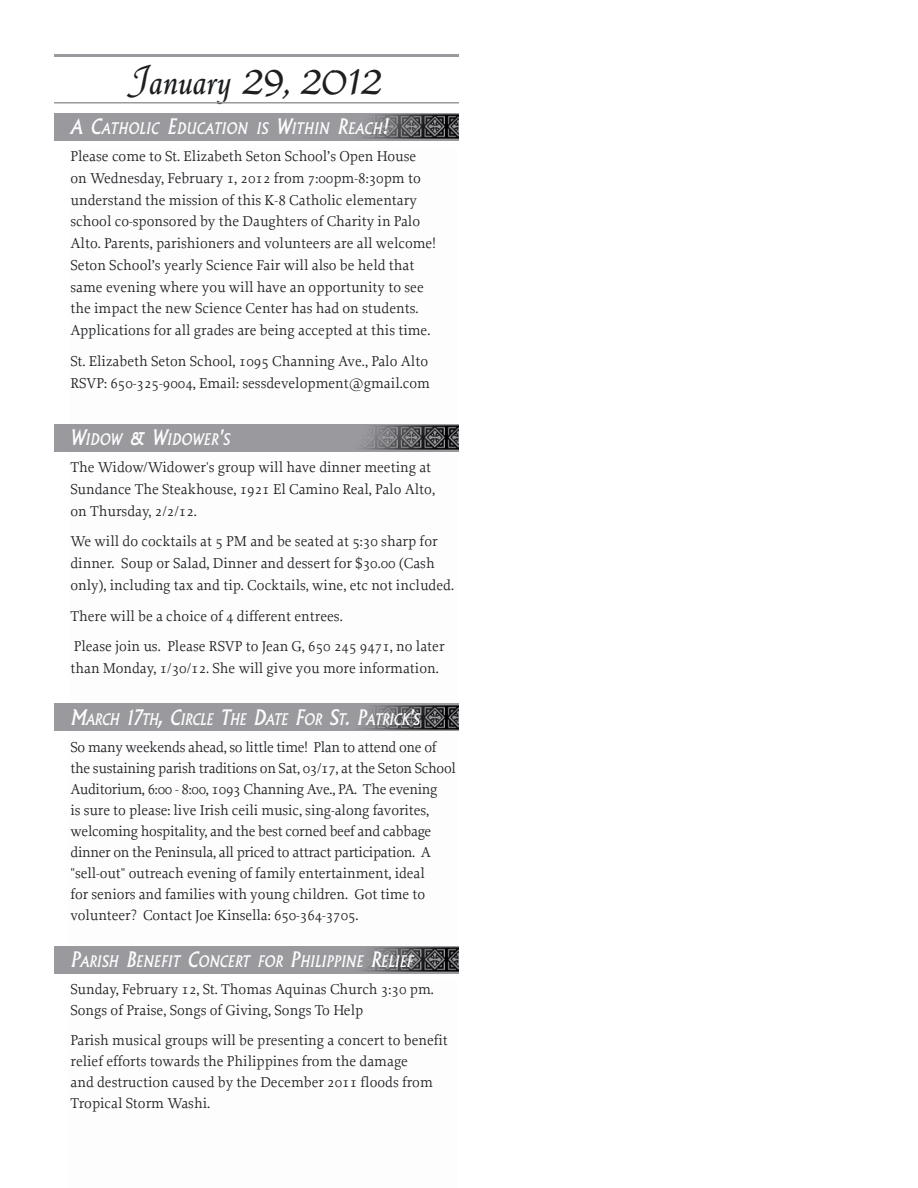
<style>
.page{position:relative;width:918px;height:1188px;background:#fff}
.page>*{position:absolute;margin:0;border:0;box-sizing:border-box;transform-origin:0 0}
.t1{font:42px "AT Quill";color:#1c1e20}
.t2{font:italic 15.75px "Albertus";letter-spacing:.005em;color:#fdfdfe}
.t3{font:italic 15.75px "Albertus";letter-spacing:-.015em;color:#fdfdfe}
.t4{font:15px/21.8px "Proforma";color:#1c1e20}
.t5{font:15px/21px "Proforma";letter-spacing:-.02em;color:#1c1e20}
.s1{font-size:21px}
</style>
<div class="page">
<hr style="left:54px;top:54px;width:405px;height:3px;background:#99999e">
<hr style="left:54px;top:102px;width:405px;height:2px;background:#99999e">
<div style="left:54px;top:113px;width:405px;height:27px;background:#99999e"></div>
<img style="left:362px;top:114px;width:97px;height:25px">
<div style="left:54px;top:424px;width:405px;height:27px;background:#99999e"></div>
<img style="left:362px;top:425px;width:97px;height:25px">
<div style="left:54px;top:946px;width:405px;height:27px;background:#99999e"></div>
<img style="left:362px;top:947px;width:97px;height:25px">
<div style="left:54px;top:704px;width:405px;height:27px;background:#99999e"></div>
<img style="left:362px;top:705px;width:97px;height:25px">
<h1 class="t1" style="left:131px;top:58px;width:253px">January 29, 2012</h1>
<p class="t2" style="left:70px;top:119px;width:319px"><span class="s1">A C</span>ATHOLIC <span class="s1">E</span>DUCATION IS <span class="s1">W</span>ITHIN <span class="s1">R</span>EACH<span class="s1">!</span></p>
<p class="t4" style="left:70px;top:145px;width:367px">Please come to St. Elizabeth Seton School’s Open House on Wednesday, February 1, 2012 from 7:00pm-8:30pm to understand the mission of this K-8 Catholic elementary school co-sponsored by the Daughters of Charity in Palo Alto. Parents, parishioners and volunteers are all welcome!<br>Seton School’s yearly Science Fair will also be held that same evening where you will have an opportunity to see the impact the new Science Center has had on students.<br>Applications for all grades are being accepted at this time.</p>
<p class="t4" style="left:70px;top:350px;width:361px">St. Elizabeth Seton School, 1095 Channing Ave., Palo Alto<br>RSVP: 650-325-9004, Email: sessdevelopment@gmail.com</p>
<p class="t2" style="left:70px;top:430px;width:161px"><span class="s1">W</span>IDOW <span class="s1">&amp; W</span>IDOWER<span class="s1">'</span>S</p>
<p class="t4" style="left:70px;top:456px;width:366px">The Widow/Widower's group will have dinner meeting at<br>Sundance The Steakhouse, 1921 El Camino Real, Palo Alto, on Thursday, 2/2/12.</p>
<p class="t4" style="left:70px;top:530px;width:385px">We will do cocktails at 5 PM and be seated at 5:30 sharp for dinner. Soup or Salad, Dinner and dessert for $30.00 (Cash only), including tax and tip. Cocktails, wine, etc not included.</p>
<p class="t4" style="left:70px;top:600px;width:376px;line-height:30.8px">There will be a choice of 4 different entrees.<br>Please join us. Please RSVP to Jean G, 650 245 9471, no later</p>
<p class="t4" style="left:70px;top:657px;width:370px">than Monday, 1/30/12. She will give you more information.</p>
<p class="t3" style="left:70px;top:710px;width:351px"><span class="s1">M</span>ARCH <span class="s1">17</span>TH<span class="s1">, C</span>IRCLE <span class="s1">T</span>HE <span class="s1">D</span>ATE <span class="s1">F</span>OR <span class="s1">S</span>T<span class="s1">. P</span>ATRICK<span class="s1">'</span>S</p>
<p class="t5" style="left:70px;top:736px;width:387px">So many weekends ahead, so little time! Plan to attend one of the sustaining parish traditions on Sat, 03/17, at the Seton School Auditorium, 6:00 - 8:00, 1093 Channing Ave., PA. The evening<br>is sure to please: live Irish ceili music, sing-along favorites, welcoming hospitality, and the best corned beef and cabbage dinner on the Peninsula, all priced to attract participation. A "sell-out" outreach evening of family entertainment, ideal<br>for seniors and families with young children. Got time to volunteer? Contact Joe Kinsella: 650-364-3705.</p>
<p class="t2" style="left:70px;top:952px;width:344px"><span class="s1">P</span>ARISH <span class="s1">B</span>ENEFIT <span class="s1">C</span>ONCERT FOR <span class="s1">P</span>HILIPPINE <span class="s1">R</span>ELIEF</p>
<p class="t4" style="left:70px;top:979px;width:365px;line-height:21px">Sunday, February 12, St. Thomas Aquinas Church 3:30 pm.<br>Songs of Praise, Songs of Giving, Songs To Help</p>
<p class="t4" style="left:70px;top:1030px;width:379px;line-height:21px">Parish musical groups will be presenting a concert to benefit relief efforts towards the Philippines from the damage<br>and destruction caused by the December 2011 floods from Tropical Storm Washi.</p>
</div>
